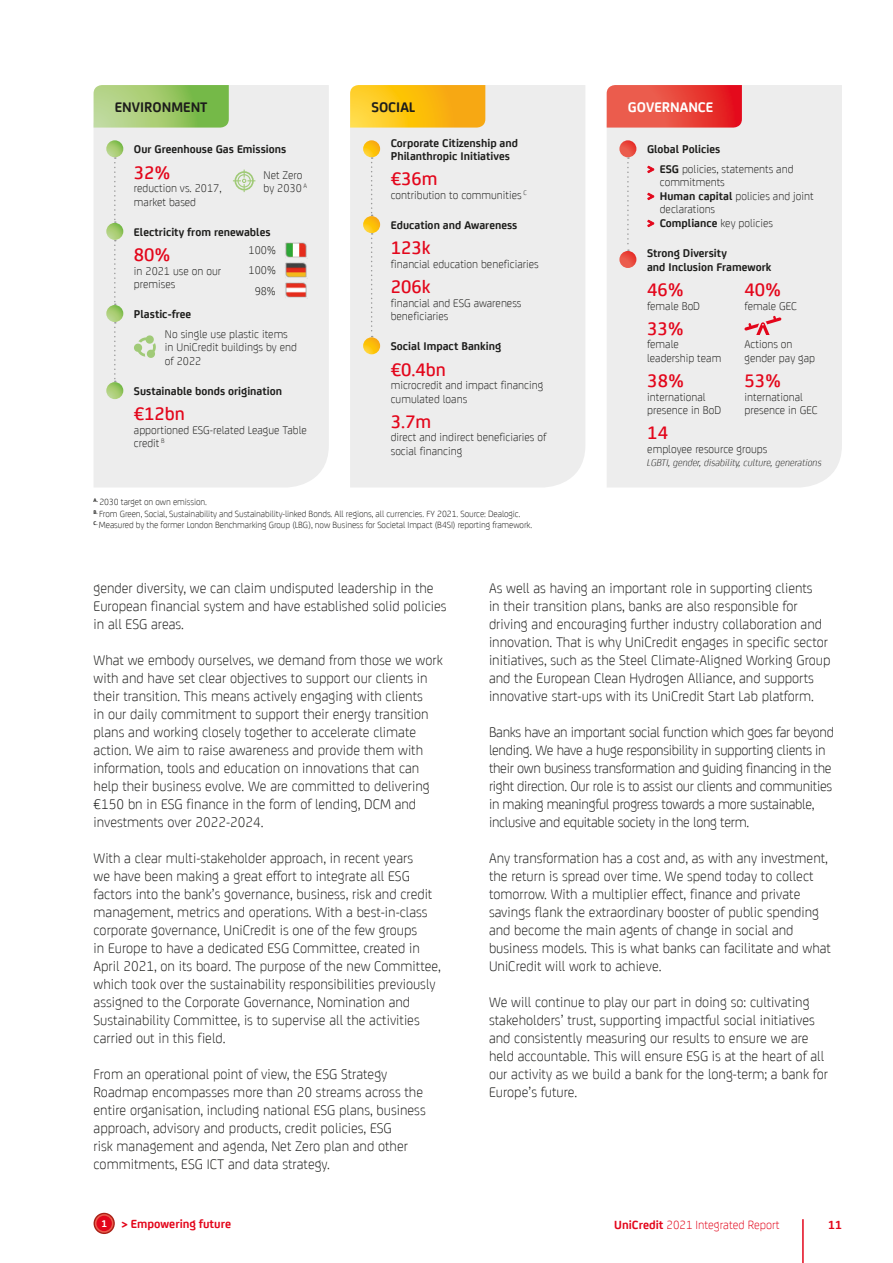
<style>
.page{position:relative;width:893px;height:1263px;background:#fff}
.page>*{position:absolute;margin:0;border:0;box-sizing:border-box;transform-origin:0 0}
.t1{font:500 19.5px "Uni Credit";color:#e3061b}
.t2{font:300 15px/18px "Uni Credit";color:#1d1d1b}
.t3{font:300 15px/18px "Uni Credit";letter-spacing:-.02em;color:#1d1d1b}
.t4{font:700 15px "Uni Credit";color:#1d1d1b}
.t5{font:700 15px "Uni Credit";color:#fff}
.t6{font:300 12.75px "Uni Credit";color:#e3061b}
.t7{font:700 12.75px "Uni Credit";color:#e3061b}
.t8{font:300 12px/13.5px "Uni Credit";color:#1d1d1b}
.t9{font:700 12px/13.5px "Uni Credit";color:#1d1d1b}
.t10{font:italic 300 10.5px "Uni Credit";color:#1d1d1b}
.t11{font:300 9.6px/11.6px "Uni Credit";letter-spacing:-.01em;color:#1d1d1b}
.s1{font-weight:700;font-size:13.5px;color:#e3061b}
.s2{font-weight:700}
.s3{font-size:10.5px;color:#fff}
</style>
<div class="page">
<hr style="left:802px;top:1219px;width:2px;height:44px;background:#e3061b">
<div style="left:350px;top:85px;width:235px;height:402px;background:#ededed"></div>
<div style="left:94px;top:85px;width:235px;height:402px;background:#ededed"></div>
<div style="left:607px;top:85px;width:235px;height:402px;background:#ededed"></div>
<svg style="left:94px;top:85px;width:135px;height:43px;background:#9bc86d"></svg>
<svg style="left:350px;top:85px;width:135px;height:43px;background:#fbbe1c"></svg>
<svg style="left:607px;top:85px;width:135px;height:43px;background:#e8463e"></svg>
<svg style="left:106px;top:140px;width:17px;height:17px"></svg>
<svg style="left:619px;top:140px;width:17px;height:17px"></svg>
<svg style="left:363px;top:140px;width:17px;height:17px"></svg>
<svg style="left:106px;top:223px;width:17px;height:17px"></svg>
<svg style="left:106px;top:382px;width:17px;height:17px"></svg>
<svg style="left:619px;top:251px;width:17px;height:17px"></svg>
<svg style="left:363px;top:216px;width:17px;height:17px"></svg>
<svg style="left:106px;top:305px;width:17px;height:17px"></svg>
<svg style="left:647px;top:165px;width:7px;height:8px"></svg>
<svg style="left:647px;top:192px;width:7px;height:8px"></svg>
<svg style="left:647px;top:219px;width:7px;height:8px"></svg>
<svg style="left:233px;top:170px;width:22px;height:22px"></svg>
<svg style="left:114px;top:157px;width:2px;height:66px"></svg>
<svg style="left:627px;top:157px;width:2px;height:94px"></svg>
<svg style="left:371px;top:157px;width:2px;height:59px"></svg>
<svg style="left:371px;top:233px;width:2px;height:104px"></svg>
<svg style="left:114px;top:240px;width:2px;height:65px"></svg>
<svg style="left:114px;top:322px;width:2px;height:60px"></svg>
<svg style="left:134px;top:335px;width:22px;height:23px"></svg>
<svg style="left:744px;top:316px;width:37px;height:19px"></svg>
<svg style="left:363px;top:337px;width:17px;height:17px"></svg>
<img style="left:284px;top:241px;width:24px;height:17px">
<img style="left:284px;top:261px;width:24px;height:17px">
<img style="left:284px;top:282px;width:24px;height:17px">
<svg style="left:94px;top:1213px;width:21px;height:21px"></svg>
<svg style="left:95px;top:1214px;width:18px;height:19px"></svg>
<div style="left:96px;top:1216px;width:16px;height:15px;background:#e3061b;border-radius:50%"></div>
<p class="t4" style="left:115px;top:96px;width:94px">ENVIRONMENT</p>
<p class="t4" style="left:371px;top:96px;width:46px">SOCIAL</p>
<p class="t5" style="left:628px;top:96px;width:87px">GOVERNANCE</p>
<p class="t9" style="left:134px;top:142px;width:154px">Our Greenhouse Gas Emissions</p>
<p class="t9" style="left:647px;top:142px;width:75px">Global Policies</p>
<p class="t9" style="left:391px;top:135px;width:129px">Corporate Citizenship and<br>Philanthropic Initiatives</p>
<h1 class="t1" style="left:134px;top:158px;width:38px">32%</h1>
<p class="t8" style="left:134px;top:181px;width:89px">reduction vs. 2017, market based</p>
<p class="t8" style="left:264px;top:167px;width:45px">Net Zero by 2030 <sup>A</sup></p>
<p class="t9" style="left:134px;top:224px;width:138px">Electricity from renewables</p>
<h1 class="t1" style="left:391px;top:165px;width:48px">€36m</h1>
<p class="t8" style="left:391px;top:187px;width:138px">contribution to communities <sup>C</sup></p>
<p class="t9" style="left:391px;top:218px;width:128px">Education and Awareness</p>
<p class="t8" style="left:647px;top:161px;width:148px"><span class="s1">&gt;</span> <span class="s2">ESG</span> policies, statements and</p>
<p class="t8" style="left:660px;top:175px;width:67px">commitments</p>
<p class="t8" style="left:647px;top:188px;width:168px"><span class="s1">&gt;</span> <span class="s2">Human capital</span> policies and joint</p>
<p class="t8" style="left:660px;top:202px;width:57px">declarations</p>
<p class="t8" style="left:647px;top:215px;width:127px"><span class="s1">&gt;</span> <span class="s2">Compliance</span> key policies</p>
<h1 class="t1" style="left:391px;top:234px;width:41px">123k</h1>
<p class="t8" style="left:391px;top:256px;width:150px">financial education beneficiaries</p>
<h1 class="t1" style="left:391px;top:272px;width:41px">206k</h1>
<p class="t8" style="left:391px;top:295px;width:132px">financial and ESG awareness beneficiaries</p>
<p class="t8" style="left:249px;top:239px;width:29px;line-height:20.2px;text-align:center">100%<br>100%<br>98%</p>
<h1 class="t1" style="left:134px;top:240px;width:38px">80%</h1>
<p class="t8" style="left:134px;top:263px;width:89px">in 2021 use on our premises</p>
<p class="t9" style="left:647px;top:246px;width:126px">Strong Diversity<br>and Inclusion Framework</p>
<h1 class="t1" style="left:647px;top:275px;width:38px">46%</h1>
<p class="t8" style="left:647px;top:298px;width:55px">female BoD</p>
<h1 class="t1" style="left:744px;top:275px;width:38px">40%</h1>
<p class="t8" style="left:744px;top:298px;width:54px">female GEC</p>
<p class="t9" style="left:134px;top:307px;width:59px">Plastic-free</p>
<h1 class="t1" style="left:647px;top:314px;width:38px">33%</h1>
<p class="t8" style="left:647px;top:337px;width:76px">female leadership team</p>
<p class="t8" style="left:165px;top:326px;width:134px">No single use plastic items in UniCredit buildings by end of 2022</p>
<p class="t8" style="left:744px;top:337px;width:72px">Actions on gender pay gap</p>
<p class="t9" style="left:391px;top:339px;width:112px">Social Impact Banking</p>
<h1 class="t1" style="left:391px;top:355px;width:57px">€0.4bn</h1>
<p class="t8" style="left:391px;top:378px;width:154px">microcredit and impact financing cumulated loans</p>
<h1 class="t1" style="left:391px;top:407px;width:42px">3.7m</h1>
<p class="t8" style="left:391px;top:430px;width:157px">direct and indirect beneficiaries of social financing</p>
<h1 class="t1" style="left:647px;top:366px;width:38px">38%</h1>
<p class="t8" style="left:647px;top:389px;width:75px">international presence in BoD</p>
<h1 class="t1" style="left:744px;top:366px;width:38px">53%</h1>
<p class="t8" style="left:744px;top:389px;width:75px">international presence in GEC</p>
<p class="t9" style="left:134px;top:384px;width:150px">Sustainable bonds origination</p>
<h1 class="t1" style="left:134px;top:400px;width:52px">€12bn</h1>
<p class="t8" style="left:134px;top:422px;width:174px">apportioned ESG-related League Table credit <sup>B</sup></p>
<h1 class="t1" style="left:647px;top:419px;width:22px">14</h1>
<p class="t8" style="left:647px;top:441px;width:122px">employee resource groups</p>
<p class="t10" style="left:647px;top:456px;width:176px">LGBTI, gender, disability, culture, generations</p>
<p class="t11" style="left:94px;top:496px;width:440px"><sup>A.</sup> 2030 target on own emission.<br><sup>B.</sup> From Green, Social, Sustainability and Sustainability-linked Bonds. All regions, all currencies. FY 2021. Source: Dealogic.<br><sup>C.</sup> Measured by the former London Benchmarking Group (LBG), now Business for Societal Impact (B4SI) reporting framework.</p>
<p class="t2" style="left:94px;top:578px;width:354px">gender diversity, we can claim undisputed leadership in the<br>European financial system and have established solid policies in all ESG areas.</p>
<p class="t2" style="left:94px;top:650px;width:351px">What we embody ourselves, we demand from those we work with and have set clear objectives to support our clients in their transition. This means actively engaging with clients<br>in our daily commitment to support their energy transition plans and working closely together to accelerate climate action. We aim to raise awareness and provide them with information, tools and education on innovations that can help their business evolve. We are committed to delivering €150 bn in ESG finance in the form of lending, DCM and investments over 2022-2024.</p>
<p class="t2" style="left:94px;top:848px;width:349px">With a clear multi-stakeholder approach, in recent years<br>we have been making a great effort to integrate all ESG factors into the bank’s governance, business, risk and credit management, metrics and operations. With a best-in-class corporate governance, UniCredit is one of the few groups<br>in Europe to have a dedicated ESG Committee, created in April 2021, on its board. The purpose of the new Committee, which took over the sustainability responsibilities previously assigned to the Corporate Governance, Nomination and Sustainability Committee, is to supervise all the activities carried out in this field.</p>
<p class="t2" style="left:94px;top:1064px;width:334px">From an operational point of view, the ESG Strategy Roadmap encompasses more than 20 streams across the entire organisation, including national ESG plans, business approach, advisory and products, credit policies, ESG<br>risk management and agenda, Net Zero plan and other commitments, ESG ICT and data strategy.</p>
<p class="t7" style="left:101px;top:1214px;width:131px"><span class="s3">1</span> &gt; Empowering future</p>
<p class="t2" style="left:489px;top:578px;width:343px">As well as having an important role in supporting clients<br>in their transition plans, banks are also responsible for driving and encouraging further industry collaboration and innovation. That is why UniCredit engages in specific sector initiatives, such as the Steel Climate-Aligned Working Group and the European Clean Hydrogen Alliance, and supports innovative start-ups with its UniCredit Start Lab platform.</p>
<p class="t3" style="left:489px;top:722px;width:346px">Banks have an important social function which goes far beyond lending. We have a huge responsibility in supporting clients in their own business transformation and guiding financing in the right direction. Our role is to assist our clients and communities in making meaningful progress towards a more sustainable, inclusive and equitable society in the long term.</p>
<p class="t2" style="left:489px;top:848px;width:343px">Any transformation has a cost and, as with any investment, the return is spread over time. We spend today to collect tomorrow. With a multiplier effect, finance and private savings flank the extraordinary booster of public spending and become the main agents of change in social and business models. This is what banks can facilitate and what UniCredit will work to achieve.</p>
<p class="t2" style="left:489px;top:992px;width:341px">We will continue to play our part in doing so: cultivating stakeholders’ trust, supporting impactful social initiatives and consistently measuring our results to ensure we are held accountable. This will ensure ESG is at the heart of all our activity as we build a bank for the long-term; a bank for Europe’s future.</p>
<p class="t6" style="left:614px;top:1215px;width:167px"><span class="s2">UniCredit</span> 2021 Integrated Report</p>
<p class="t7" style="left:828px;top:1215px;width:15px">11</p>
</div>
